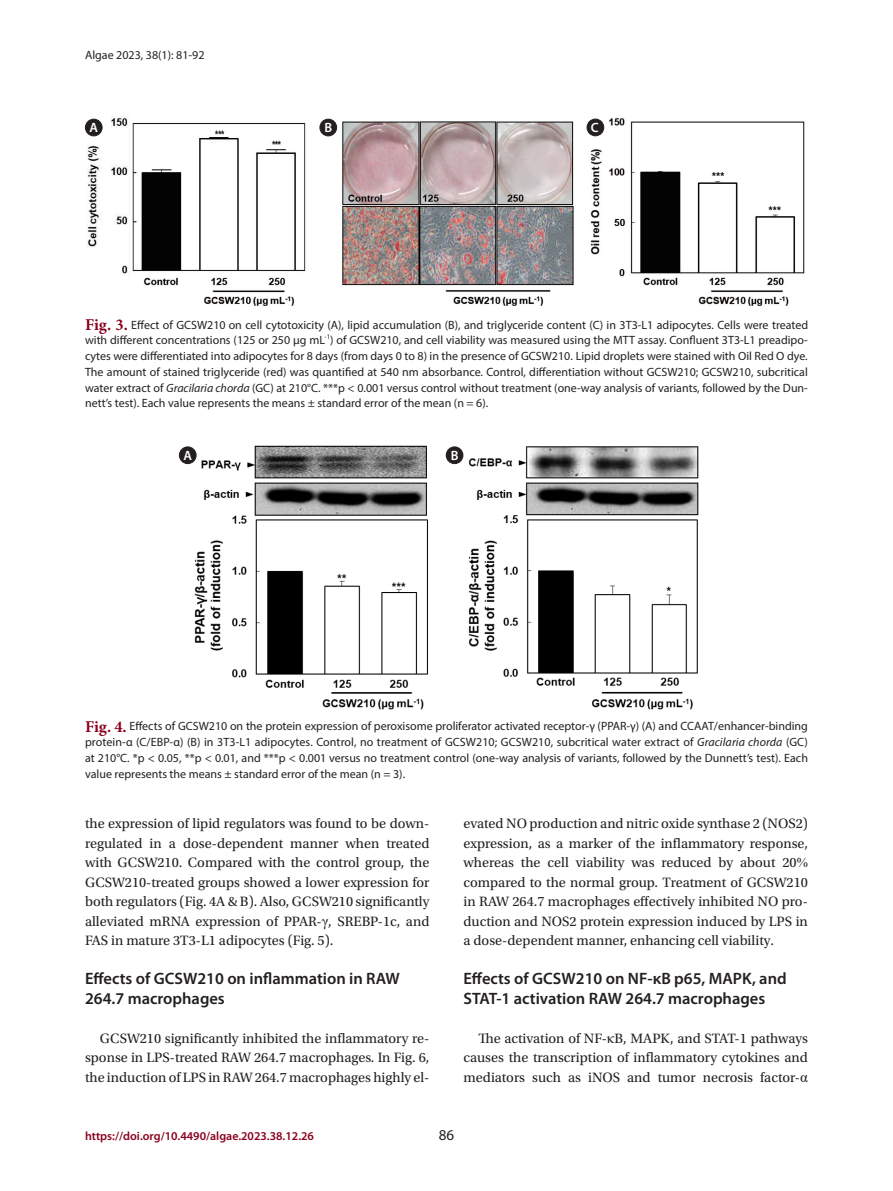
<style>
.page{position:relative;width:893px;height:1191px;background:#fff}
.page>*{position:absolute;margin:0;border:0;box-sizing:border-box;transform-origin:0 0}
.중제목_기준선격자{font:600 16.5px/19.5px "Myriad Pro";color:#231f20}
.t1{font:15px "Myriad Pro";color:#231f20}
.본문내용_공통{font:14.25px/19.5px "Utopia Std";color:#231f20;text-align:justify}
.t2{font:600 13.5px "Myriad Pro";color:#fff}
.테이블_이미지_캡션{font:12px/15.8px "Myriad Pro";color:#231f20;text-align:justify}
.t3{font:600 12px "Myriad Pro";color:#8a011f}
.테이블_이미지_캡션-2{font:7.05px "Myriad Pro";color:#231f20}
.s1{font-family:"Minion Pro";font-weight:700;font-size:16.5px;color:#8a011f}
.s2{font-style:italic}
.s3{font-family:"Times New Roman";font-size:15px}
.s4{font-family:"Times New Roman";font-size:13.5px}
</style>
<div class="page">
<img style="left:85px;top:117px;width:720px;height:189px">
<div style="left:85px;top:119px;width:17px;height:17px;background:#231f20;border-radius:50%"></div>
<div style="left:85px;top:119px;width:17px;height:17px;border:1px solid #231f20;border-radius:50%"></div>
<div style="left:587px;top:119px;width:17px;height:17px;background:#231f20;border-radius:50%"></div>
<div style="left:587px;top:119px;width:17px;height:17px;border:1px solid #231f20;border-radius:50%"></div>
<div style="left:320px;top:119px;width:17px;height:17px;background:#231f20;border-radius:50%"></div>
<div style="left:320px;top:119px;width:17px;height:17px;border:1px solid #231f20;border-radius:50%"></div>
<img style="left:191px;top:445px;width:508px;height:265px">
<div style="left:179px;top:447px;width:17px;height:16px;background:#231f20;border-radius:50%"></div>
<div style="left:179px;top:447px;width:17px;height:17px;border:1px solid #231f20;border-radius:50%"></div>
<div style="left:446px;top:447px;width:17px;height:16px;background:#231f20;border-radius:50%"></div>
<div style="left:446px;top:447px;width:17px;height:17px;border:1px solid #231f20;border-radius:50%"></div>
<p class="테이블_이미지_캡션" style="left:85px;top:47px;width:121px">Algae 2023, 38(1): 81-92</p>
<p class="t2" style="left:90px;top:119px;width:10px">A</p>
<p class="t2" style="left:325px;top:119px;width:9px">B</p>
<p class="t2" style="left:591px;top:119px;width:9px">C</p>
<p class="테이블_이미지_캡션" style="left:85px;top:316px;width:725px"><span class="s1">Fig. 3.</span> Effect of GCSW210 on cell cytotoxicity (A), lipid accumulation (B), and triglyceride content (C) in 3T3-L1 adipocytes. Cells were treated with different concentrations (125 or 250 µg mL ) of GCSW210, and cell viability was measured using the MTT assay. Confluent 3T3-L1 preadipo-</p>
<p class="테이블_이미지_캡션-2" style="left:325px;top:332px;width:7px">-1</p>
<p class="테이블_이미지_캡션" style="left:85px;top:348px;width:724px">cytes were differentiated into adipocytes for 8 days (from days 0 to 8) in the presence of GCSW210<span class="s2">.</span> Lipid droplets were stained with Oil Red O dye.<br>The amount of stained triglyceride (red) was quantified at 540 nm absorbance. Control, differentiation without GCSW210; GCSW210, subcritical water extract of <span class="s2">Gracilaria chorda</span> (GC) at 210°C. ***p &lt; 0.001 versus control without treatment (one-way analysis of variants, followed by the Dun&shy;nett’s test). Each value represents the means ± standard error of the mean (n = 6).</p>
<p class="t2" style="left:184px;top:446px;width:10px">A</p>
<p class="t2" style="left:451px;top:446px;width:9px">B</p>
<p class="테이블_이미지_캡션" style="left:85px;top:718px;width:724px"><span class="s1">Fig. 4.</span> Effects of GCSW210 on the protein expression of peroxisome proliferator activated receptor-γ (PPAR-γ) (A) and CCAAT/enhancer-binding protein-α (C/EBP-α) (B) in 3T3-L1 adipocytes. Control, no treatment of GCSW210; GCSW210, subcritical water extract of <span class="s2">Gracilaria chorda</span> (GC) at 210°C. *p &lt; 0.05, **p &lt; 0.01, and ***p &lt; 0.001 versus no treatment control (one-way analysis of variants, followed by the Dunnett’s test). Each value represents the means ± standard error of the mean (n = 3).</p>
<p class="본문내용_공통" style="left:85px;top:814px;width:346px">the expression of lipid regulators was found to be down&shy;regulated in a dose-dependent manner when treated with GCSW210. Compared with the control group, the GCSW210-treated groups showed a lower expression for both regulators (Fig. 4A &amp; B). Also, GCSW210 significantly alleviated mRNA expression of PPAR-<span class="s3">γ</span>, SREBP-1c, and FAS in mature 3T3-L1 adipocytes (Fig. 5).</p>
<p class="중제목_기준선격자" style="left:85px;top:968px;width:316px">Effects of GCSW210 on inflammation in RAW<br>264.7 macrophages</p>
<p class="본문내용_공통" style="left:85px;top:1028px;width:346px;text-indent:15px">GCSW210 significantly inhibited the inflammatory re&shy;sponse in LPS-treated RAW 264.7 macrophages. In Fig. 6, the induction of LPS in RAW 264.7 macrophages highly el-</p>
<p class="본문내용_공통" style="left:463px;top:814px;width:346px">evated NO production and nitric oxide synthase 2 (NOS2) expression, as a marker of the inflammatory response, whereas the cell viability was reduced by about 20<span class="s4">% </span>compared to the normal group. Treatment of GCSW210 in RAW 264.7 macrophages effectively inhibited NO pro&shy;duction and NOS2 protein expression induced by LPS in a dose-dependent manner, enhancing cell viability.</p>
<p class="중제목_기준선격자" style="left:463px;top:968px;width:325px">Effects of GCSW210 on NF-κB p65, MAPK, and<br>STAT-1 activation RAW 264.7 macrophages</p>
<p class="본문내용_공통" style="left:463px;top:1028px;width:346px;text-indent:15px">The activation of NF-<span class="s3">κ</span>B, MAPK, and STAT-1 pathways causes the transcription of inflammatory cytokines and mediators such as iNOS and tumor necrosis factor-<span class="s3">α</span></p>
<p class="t3" style="left:85px;top:1128px;width:230px">https://doi.org/10.4490/algae.2023.38.12.26</p>
<p class="t1" style="left:439px;top:1125px;width:17px">86</p>
</div>
